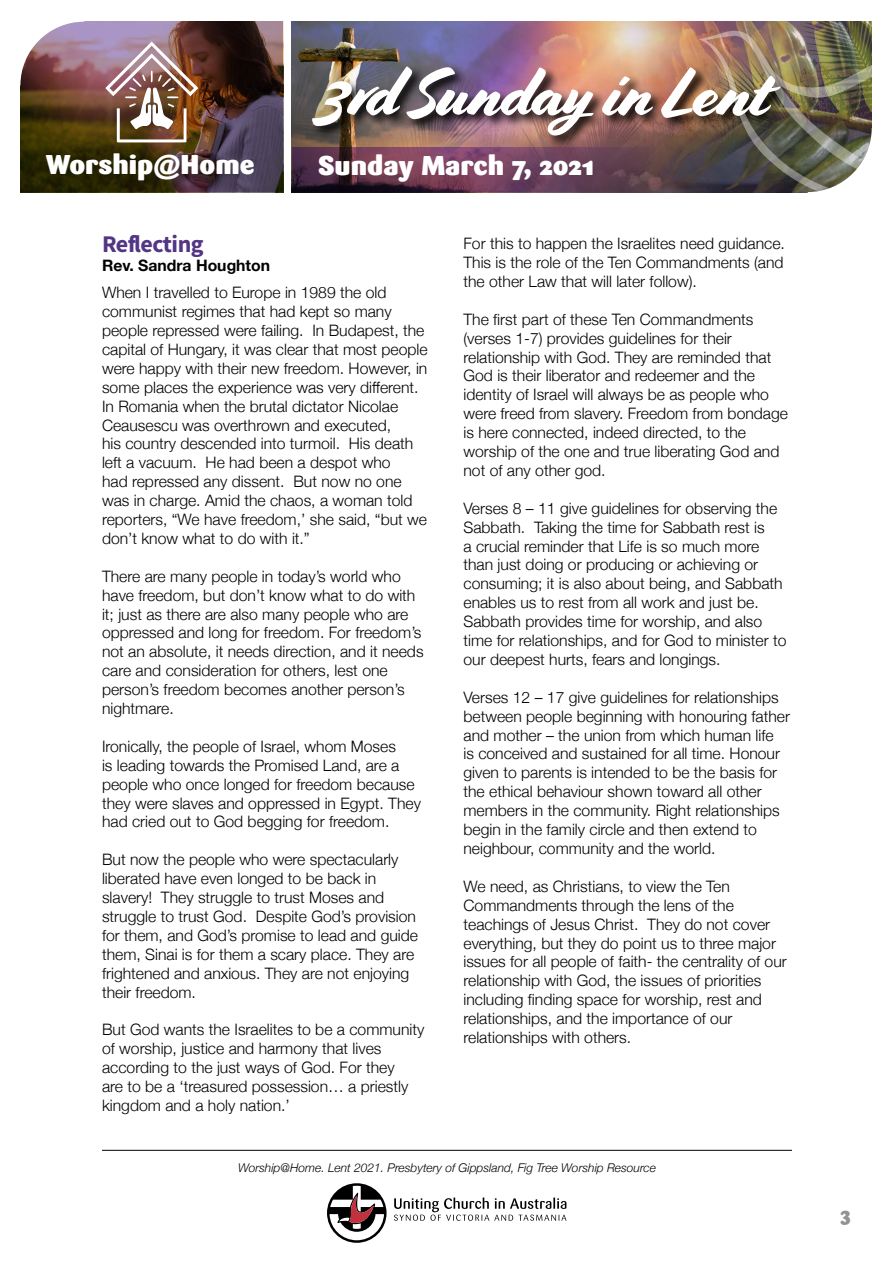
<style>
.page{position:relative;width:893px;height:1263px;background:#fff}
.page>*{position:absolute;margin:0;border:0;box-sizing:border-box;transform-origin:0 0}
.t1{font:67.5px "Cortado";letter-spacing:-.045em;color:#fff}
.t2{font:900 27px "Sari";color:#fff}
.t3{font:24px "Source Sans Variable";letter-spacing:-.02em;color:#533585}
.t4{font:900 19.5px "Sari";color:#939393}
.t5{font:300 15.75px/18.9px "Helvetica Neue";color:#000}
.t6{font:700 15.75px "Helvetica Neue";color:#000}
.t7{font:italic 300 12px "Helvetica Neue";color:#000}
</style>
<div class="page">
<svg style="left:394px;top:1197px;width:172px;height:24px"></svg>
<svg style="left:327px;top:1183px;width:60px;height:60px"></svg>
<hr style="left:102px;top:1150px;width:690px;height:1px;background:#000">
<img style="left:292px;top:22px;width:407px;height:170px">
<img style="left:20px;top:22px;width:263px;height:170px">
<img style="left:105px;top:42px;width:93px;height:100px">
<svg style="left:292px;top:148px;width:394px;height:44px;background:#623a4f"></svg>
<svg style="left:20px;top:21px;width:64px;height:64px"></svg>
<div style="left:311px;top:65px;width:483px;height:85px;background:#000;opacity:.91"></div>
<img style="left:699px;top:22px;width:173px;height:171px">
<h2 class="t2" style="left:46px;top:148px;width:210px">Worship@Home</h2>
<h1 class="t1" style="left:320px;top:54px;width:454px">3rd Sunday in Lent</h1>
<h2 class="t2" style="left:318px;top:148px;width:278px">Sunday March 7, 2021</h2>
<h3 class="t3" style="left:102px;top:229px;width:103px">Reflecting</h3>
<p class="t6" style="left:102px;top:253px;width:170px">Rev. Sandra Houghton</p>
<p class="t5" style="left:102px;top:282px;width:327px">When I travelled to Europe in 1989 the old communist regimes that had kept so many people repressed were failing. In Budapest, the capital of Hungary, it was clear that most people were happy with their new freedom. However, in some places the experience was very different.<br>In Romania when the brutal dictator Nicolae Ceausescu was overthrown and executed,<br>his country descended into turmoil. His death left a vacuum. He had been a despot who<br>had repressed any dissent. But now no one was in charge. Amid the chaos, a woman told reporters, “We have freedom,’ she said, “but we don’t know what to do with it.”</p>
<p class="t5" style="left:102px;top:565px;width:323px">There are many people in today’s world who have freedom, but don’t know what to do with it; just as there are also many people who are oppressed and long for freedom. For freedom’s not an absolute, it needs direction, and it needs care and consideration for others, lest one person’s freedom becomes another person’s nightmare.</p>
<p class="t5" style="left:102px;top:736px;width:320px">Ironically, the people of Israel, whom Moses<br>is leading towards the Promised Land, are a people who once longed for freedom because they were slaves and oppressed in Egypt. They had cried out to God begging for freedom.</p>
<p class="t5" style="left:102px;top:849px;width:317px">But now the people who were spectacularly liberated have even longed to be back in slavery! They struggle to trust Moses and struggle to trust God. Despite God’s provision for them, and God’s promise to lead and guide them, Sinai is for them a scary place. They are frightened and anxious. They are not enjoying their freedom.</p>
<p class="t5" style="left:102px;top:1019px;width:324px">But God wants the Israelites to be a community of worship, justice and harmony that lives according to the just ways of God. For they<br>are to be a ‘treasured possession… a priestly kingdom and a holy nation.’</p>
<p class="t5" style="left:463px;top:233px;width:323px;text-align:justify">For this to happen the Israelites need guidance.<br>This is the role of the Ten Commandments (and the other Law that will later follow).</p>
<p class="t5" style="left:463px;top:308px;width:326px">The first part of these Ten Commandments (verses 1-7) provides guidelines for their relationship with God. They are reminded that God is their liberator and redeemer and the identity of Israel will always be as people who were freed from slavery. Freedom from bondage is here connected, indeed directed, to the worship of the one and true liberating God and not of any other god.</p>
<p class="t5" style="left:463px;top:497px;width:324px">Verses 8 – 11 give guidelines for observing the Sabbath. Taking the time for Sabbath rest is<br>a crucial reminder that Life is so much more than just doing or producing or achieving or consuming; it is also about being, and Sabbath enables us to rest from all work and just be.<br>Sabbath provides time for worship, and also time for relationships, and for God to minister to our deepest hurts, fears and longings.</p>
<p class="t5" style="left:463px;top:686px;width:328px">Verses 12 – 17 give guidelines for relationships between people beginning with honouring father and mother – the union from which human life<br>is conceived and sustained for all time. Honour given to parents is intended to be the basis for the ethical behaviour shown toward all other members in the community. Right relationships begin in the family circle and then extend to neighbour, community and the world.</p>
<p class="t5" style="left:463px;top:875px;width:325px">We need, as Christians, to view the Ten Commandments through the lens of the teachings of Jesus Christ. They do not cover everything, but they do point us to three major issues for all people of faith- the centrality of our relationship with God, the issues of priorities including finding space for worship, rest and relationships, and the importance of our relationships with others.</p>
<p class="t7" style="left:238px;top:1158px;width:419px">Worship@Home. Lent 2021. Presbytery of Gippsland, Fig Tree Worship Resource</p>
<p class="t4" style="left:840px;top:1202px;width:12px">3</p>
</div>
